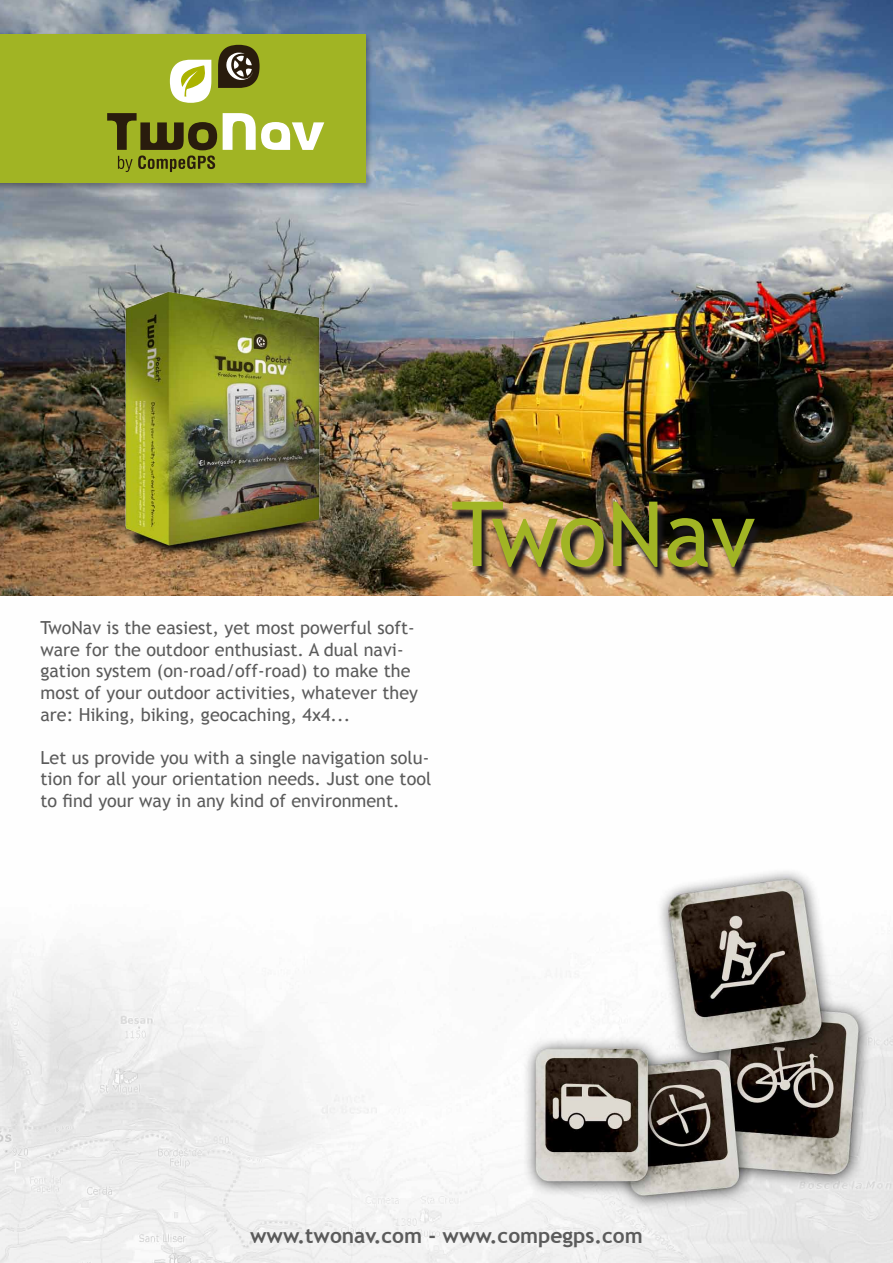
<style>
.page{position:relative;width:893px;height:1263px;background:#fff}
.page>*{position:absolute;margin:0;border:0;box-sizing:border-box;transform-origin:0 0}
.t1{font:90px "Trebuchet MS";color:#a1b424}
.t2{font:700 21px "Trebuchet MS";color:#5b5b5b}
.t3{font:18px/21.6px "Trebuchet MS";color:#5b5b5b}
</style>
<div class="page">
<img style="left:0;top:0;width:893px;height:1263px">
<img style="left:0;top:0;width:892px;height:595px">
<img style="left:65px;top:286px;width:318px;height:309px">
<img style="left:452px;top:506px;width:311px;height:74px">
<div style="left:0;top:32px;width:373px;height:159px;background:#1a171c;opacity:.3"></div>
<div style="left:0;top:34px;width:366px;height:149px;background:#a1b424"></div>
<svg style="left:170px;top:60px;width:41px;height:43px;background:#e2e6af"></svg>
<svg style="left:218px;top:45px;width:42px;height:43px;background:#5a5436"></svg>
<svg style="left:223px;top:113px;width:101px;height:37px"></svg>
<svg style="left:107px;top:113px;width:110px;height:59px"></svg>
<p class="t3" style="left:40px;top:617px;width:379px">TwoNav is the easiest, yet most powerful soft&shy;ware for the outdoor enthusiast. A dual navi&shy;gation system (on-road/off-road) to make the most of your outdoor activities, whatever they are: Hiking, biking, geocaching, 4x4...</p>
<p class="t3" style="left:40px;top:747px;width:392px;text-align:justify">Let us provide you with a single navigation solu&shy;tion for all your orientation needs. Just one tool to find your way in any kind of environment.</p>
<h1 class="t1" style="left:451px;top:481px;width:305px">TwoNav</h1>
<p class="t2" style="left:250px;top:1223px;width:394px">www.twonav.com - www.compegps.com</p>
</div>
